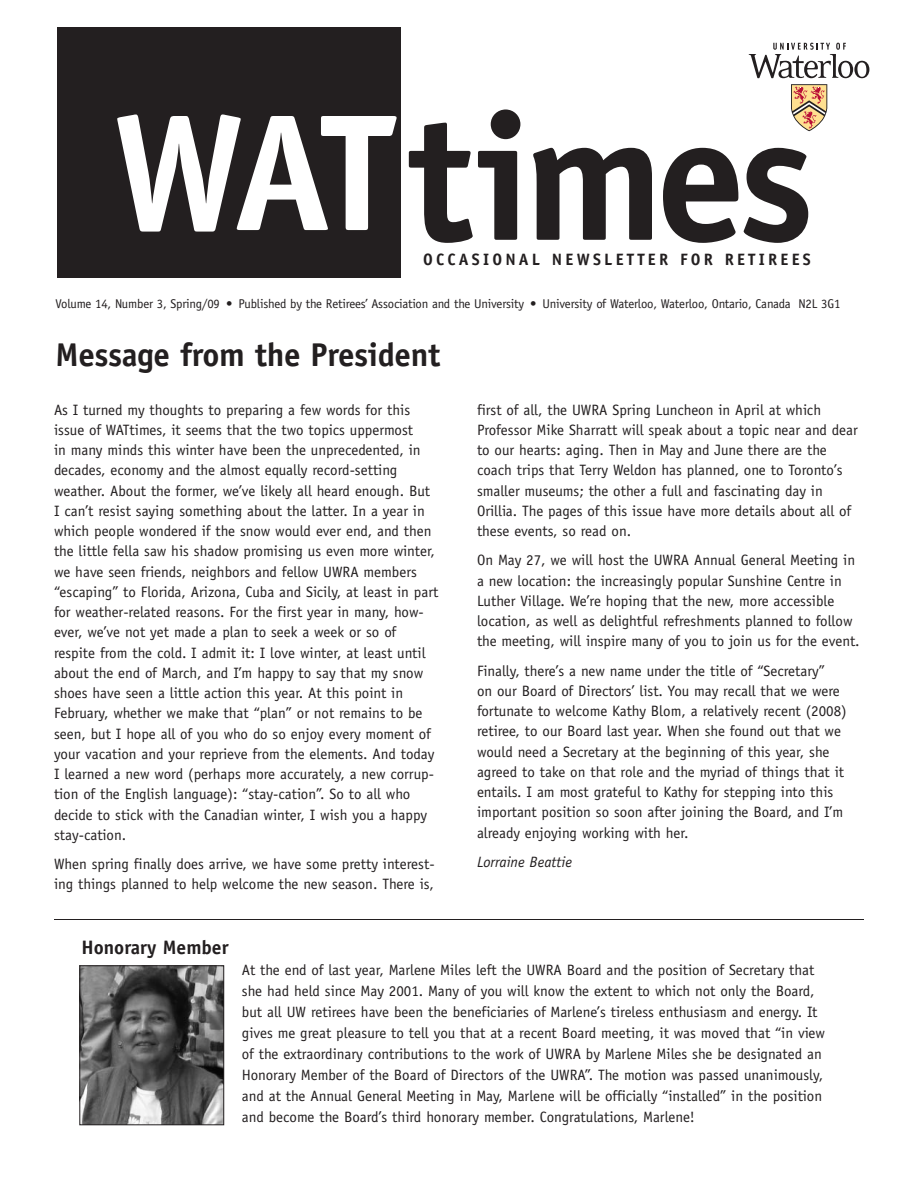
<style>
.page{position:relative;width:918px;height:1188px;background:#fff}
.page>*{position:absolute;margin:0;border:0;box-sizing:border-box;transform-origin:0 0}
.t1{font:700 180px "Officina Sans Std";letter-spacing:-.045em;color:#231f20}
.t2{font:700 33px "Officina Sans Std";letter-spacing:-.01em;color:#231f20}
.t3{font:700 19.5px "Officina Sans Std";color:#231f20}
.t4{font:700 16.5px "Officina Sans Std";letter-spacing:.195em;color:#231f20}
.t5{font:15px/20.2px "Officina Sans Std";color:#231f20}
.t6{font:italic 15px "Officina Sans Std";color:#231f20}
.t7{font:12.75px "Officina Sans Std";letter-spacing:-.015em;color:#231f20}
.s1{font-size:166.5px;color:#fff}
</style>
<div class="page">
<div style="left:57px;top:27px;width:343px;height:251px;background:#231f20"></div>
<svg style="left:749px;top:43px;width:120px;height:89px"></svg>
<img style="left:82px;top:968px;width:140px;height:155px">
<div style="left:80px;top:966px;width:144px;height:159px;border:1px solid #231f20"></div>
<hr style="left:54px;top:919px;width:810px;height:1px;background:#231f20">
<h1 class="t1" style="left:113px;top:111px;width:703px"><span class="s1">WAT</span>times</h1>
<p class="t4" style="left:423px;top:254px;width:389px">OCCASIONAL NEWSLETTER FOR RETIREES</p>
<p class="t7" style="left:56px;top:299px;width:786px">Volume 14, Number 3, Spring/09 • Published by the Retirees’ Association and the University • University of Waterloo, Waterloo, Ontario, Canada N2L 3G1</p>
<h2 class="t2" style="left:56px;top:342px;width:386px">Message from the President</h2>
<p class="t5" style="left:54px;top:401px;width:386px">As I turned my thoughts to preparing a few words for this issue of WATtimes, it seems that the two topics uppermost<br>in many minds this winter have been the unprecedented, in decades, economy and the almost equally record-setting weather. About the former, we’ve likely all heard enough. But I can’t resist saying something about the latter. In a year in which people wondered if the snow would ever end, and then the little fella saw his shadow promising us even more winter, we have seen friends, neighbors and fellow UWRA members “escaping” to Florida, Arizona, Cuba and Sicily, at least in part for weather-related reasons. For the first year in many, how&shy;ever, we’ve not yet made a plan to seek a week or so of respite from the cold. I admit it: I love winter, at least until about the end of March, and I’m happy to say that my snow shoes have seen a little action this year. At this point in February, whether we make that “plan” or not remains to be seen, but I hope all of you who do so enjoy every moment of your vacation and your reprieve from the elements. And today I learned a new word (perhaps more accurately, a new corrup&shy;tion of the English language): “stay-cation”. So to all who decide to stick with the Canadian winter, I wish you a happy stay-cation.</p>
<p class="t5" style="left:54px;top:855px;width:382px">When spring finally does arrive, we have some pretty interest&shy;ing things planned to help welcome the new season. There is,</p>
<h3 class="t3" style="left:81px;top:940px;width:149px">Honorary Member</h3>
<p class="t5" style="left:477px;top:401px;width:382px">first of all, the UWRA Spring Luncheon in April at which Professor Mike Sharratt will speak about a topic near and dear to our hearts: aging. Then in May and June there are the coach trips that Terry Weldon has planned, one to Toronto’s smaller museums; the other a full and fascinating day in Orillia. The pages of this issue have more details about all of these events, so read on.</p>
<p class="t5" style="left:477px;top:551px;width:384px">On May 27, we will host the UWRA Annual General Meeting in a new location: the increasingly popular Sunshine Centre in Luther Village. We’re hoping that the new, more accessible location, as well as delightful refreshments planned to follow the meeting, will inspire many of you to join us for the event.</p>
<p class="t5" style="left:477px;top:662px;width:371px">Finally, there’s a new name under the title of “Secretary”<br>on our Board of Directors’ list. You may recall that we were fortunate to welcome Kathy Blom, a relatively recent (2008) retiree, to our Board last year. When she found out that we would need a Secretary at the beginning of this year, she agreed to take on that role and the myriad of things that it entails. I am most grateful to Kathy for stepping into this important position so soon after joining the Board, and I’m already enjoying working with her.</p>
<p class="t6" style="left:477px;top:856px;width:97px">Lorraine Beattie</p>
<p class="t5" style="left:242px;top:961px;width:585px;line-height:21px">At the end of last year, Marlene Miles left the UWRA Board and the position of Secretary that she had held since May 2001. Many of you will know the extent to which not only the Board, but all UW retirees have been the beneficiaries of Marlene’s tireless enthusiasm and energy. It gives me great pleasure to tell you that at a recent Board meeting, it was moved that “in view of the extraordinary contributions to the work of UWRA by Marlene Miles she be designated an Honorary Member of the Board of Directors of the UWRA”. The motion was passed unanimously, and at the Annual General Meeting in May, Marlene will be officially “installed” in the position and become the Board’s third honorary member. Congratulations, Marlene!</p>
</div>
